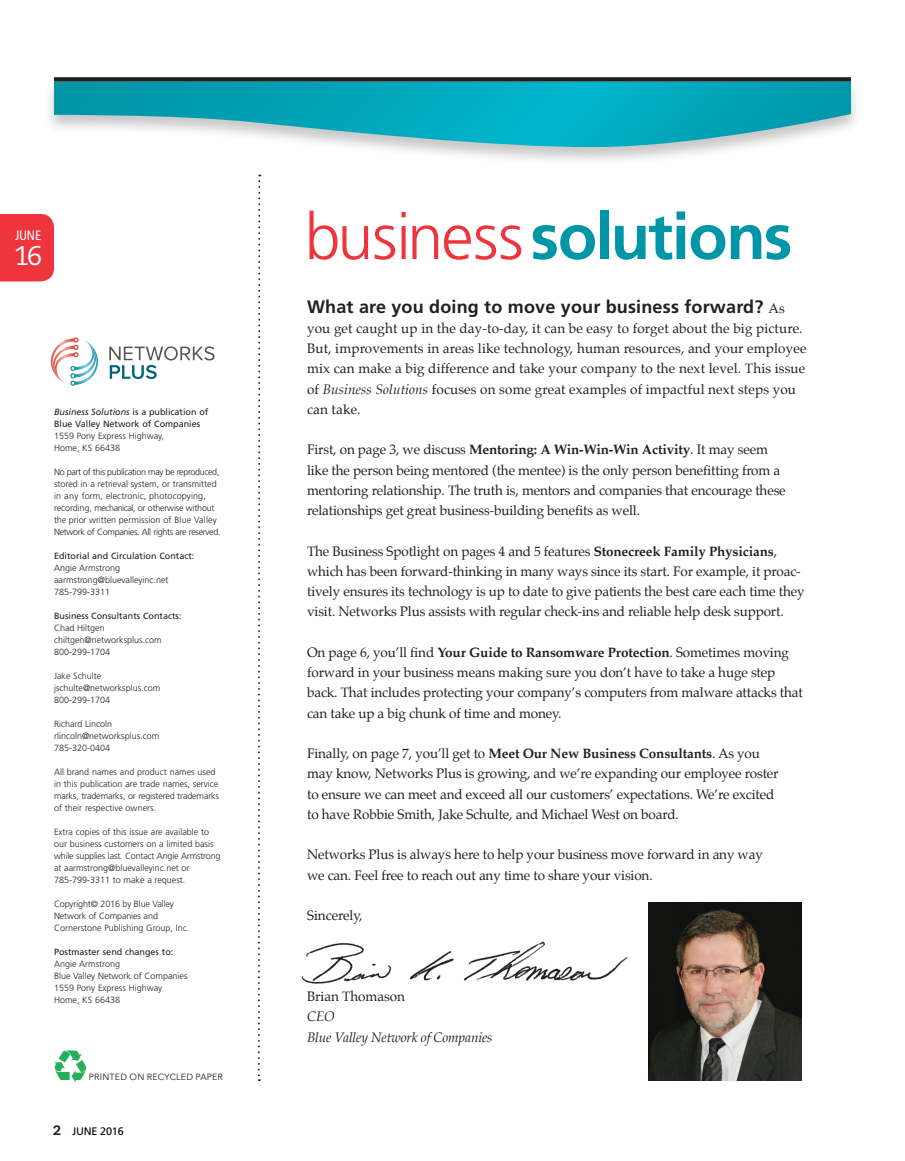
<style>
.page{position:relative;width:905px;height:1161px;background:#fff}
.page>*{position:absolute;margin:0;border:0;box-sizing:border-box;transform-origin:0 0}
.t1{font:700 64.5px "Frutiger";letter-spacing:-.025em;color:#0096a8}
.t2{font:27px "Caecilia LT Std";color:#fff}
.t3{font:700 18px "Frutiger";letter-spacing:.01em;color:#231f20}
.t4{font:13.5px/20.2px "Palatino";letter-spacing:-.01em;color:#231f20}
.t5{font:13.5px/20.2px "Palatino";letter-spacing:.01em;color:#231f20}
.t6{font:italic 13.5px "Palatino";letter-spacing:-.01em;color:#231f20}
.t7{font:condensed 13.5px "Frutiger";color:#fff}
.t8{font:10.8px "Frutiger";letter-spacing:-.02em;color:#010101}
.t9{font:300 9px/12px "Frutiger";color:#231f20}
.t10{font:300 9px/12px "Frutiger";letter-spacing:-.02em;color:#231f20}
.t11{font:9px "Frutiger";color:#231f20}
.t12{font:italic 9px "Frutiger";color:#231f20}
.sidebar_-_editorial{font:9px "Avenir";letter-spacing:.02em;color:#231f20}
.s1{font-style:normal}
.s2{font-family:"Caecilia LT Std";font-weight:800;font-size:13.5px;color:#231f20}
.s3{font-weight:300;color:#ee343d}
.s4{font-family:"Palatino";font-weight:400;font-size:13.5px}
.s5{font-style:italic}
.s6{font-weight:700}
</style>
<div class="page">
<div style="left:54px;top:77px;width:796px;height:5px;background:#231f20"></div>
<svg style="left:258px;top:175px;width:2px;height:906px"></svg>
<div style="left:0;top:214px;width:54px;height:67px;background:#ee343d"></div>
<div style="left:43px;top:79px;width:818px;height:87px;background:#231f20;opacity:.25"></div>
<svg style="left:54px;top:82px;width:796px;height:66px;background:#3ab6c6"></svg>
<img style="left:302px;top:941px;width:326px;height:43px">
<img style="left:648px;top:902px;width:153px;height:178px">
<svg style="left:54px;top:1050px;width:32px;height:33px"></svg>
<svg style="left:109px;top:346px;width:105px;height:33px"></svg>
<svg style="left:51px;top:337px;width:47px;height:49px"></svg>
<p class="t7" style="left:15px;top:227px;width:28px">JUNE</p>
<p class="t2" style="left:14px;top:240px;width:30px">16</p>
<p class="t12" style="left:54px;top:406px;width:156px">Business Solutions <span class="s1">is a publication of</span></p>
<p class="t11" style="left:54px;top:418px;width:148px">Blue Valley Network of Companies</p>
<p class="t9" style="left:54px;top:430px;width:111px">1559 Pony Express Highway,</p>
<p class="t9" style="left:54px;top:442px;width:68px">Home, KS 66438</p>
<p class="t10" style="left:54px;top:466px;width:168px">No part of this publication may be reproduced, stored in a retrieval system, or transmitted in any form, electronic, photocopying, recording, mechanical, or otherwise without the prior written permission of Blue Valley Network of Companies. All rights are reserved.</p>
<p class="t11" style="left:54px;top:550px;width:142px">Editorial and Circulation Contact:</p>
<p class="t9" style="left:54px;top:562px;width:68px">Angie Armstrong</p>
<p class="t9" style="left:54px;top:574px;width:116px">aarmstrong@bluevalleyinc.net</p>
<p class="t9" style="left:54px;top:586px;width:58px">785-799-3311</p>
<p class="t11" style="left:54px;top:610px;width:129px">Business Consultants Contacts:</p>
<p class="t9" style="left:54px;top:622px;width:52px">Chad Hiltgen</p>
<p class="t9" style="left:54px;top:634px;width:109px">chiltgen@networksplus.com</p>
<p class="t9" style="left:54px;top:646px;width:58px">800-299-1704</p>
<p class="t9" style="left:54px;top:670px;width:49px">Jake Schulte</p>
<p class="t9" style="left:54px;top:682px;width:108px">jschulte@networksplus.com</p>
<p class="t9" style="left:54px;top:694px;width:58px">800-299-1704</p>
<p class="t9" style="left:54px;top:718px;width:60px">Richard Lincoln</p>
<p class="t9" style="left:54px;top:730px;width:107px">rlincoln@networksplus.com</p>
<p class="t9" style="left:54px;top:742px;width:58px">785-320-0404</p>
<p class="t9" style="left:54px;top:766px;width:167px">All brand names and product names used in this publication are trade names, service marks, trademarks, or registered trademarks of their respective owners.</p>
<p class="t9" style="left:54px;top:826px;width:168px">Extra copies of this issue are available to our business customers on a limited basis while supplies last. Contact Angie Armstrong at aarmstrong@bluevalleyinc.net or</p>
<p class="t9" style="left:54px;top:874px;width:133px">785-799-3311 to make a request.</p>
<p class="t9" style="left:54px;top:898px;width:121px">Copyright© 2016 by Blue Valley</p>
<p class="t9" style="left:54px;top:910px;width:137px">Network of Companies and<br>Cornerstone Publishing Group, Inc.</p>
<p class="t11" style="left:54px;top:946px;width:121px">Postmaster send changes to:</p>
<p class="t9" style="left:54px;top:958px;width:68px">Angie Armstrong</p>
<p class="t9" style="left:54px;top:970px;width:135px">Blue Valley Network of Companies</p>
<p class="t9" style="left:54px;top:982px;width:110px">1559 Pony Express Highway</p>
<p class="t9" style="left:54px;top:994px;width:68px">Home, KS 66438</p>
<p class="sidebar_-_editorial" style="left:89px;top:1071px;width:135px">PRINTED ON RECYCLED PAPER</p>
<p class="t8" style="left:53px;top:1125px;width:72px"><span class="s2">2</span> JUNE 2016</p>
<p class="t1" style="left:305px;top:199px;width:489px"><span class="s3">business</span>solutions</p>
<p class="t3" style="left:307px;top:296px;width:479px">What are you doing to move your business forward? <span class="s4">As</span></p>
<p class="t5" style="left:307px;top:318px;width:501px">you get caught up in the day-to-day, it can be easy to forget about the big picture.<br>But, improvements in areas like technology, human resources, and your employee mix can make a big difference and take your company to the next level. This issue of <span class="s5">Business Solutions</span> focuses on some great examples of impactful next steps you can take.</p>
<p class="t4" style="left:307px;top:440px;width:480px">First, on page 3, we discuss <span class="s6">Mentoring: A Win-Win-Win Activity</span>. It may seem like the person being mentored (the mentee) is the only person benefitting from a mentoring relationship. The truth is, mentors and companies that encourage these relationships get great business-building benefits as well.</p>
<p class="t4" style="left:307px;top:541px;width:499px">The Business Spotlight on pages 4 and 5 features <span class="s6">Stonecreek Family Physicians</span>, which has been forward-thinking in many ways since its start. For example, it proac&shy;tively ensures its technology is up to date to give patients the best care each time they visit. Networks Plus assists with regular check-ins and reliable help desk support.</p>
<p class="t4" style="left:307px;top:642px;width:497px">On page 6, you’ll find <span class="s6">Your Guide to Ransomware Protection</span>. Sometimes moving forward in your business means making sure you don’t have to take a huge step back. That includes protecting your company’s computers from malware attacks that can take up a big chunk of time and money.</p>
<p class="t4" style="left:307px;top:743px;width:473px">Finally, on page 7, you’ll get to <span class="s6">Meet Our New Business Consultants</span>. As you may know, Networks Plus is growing, and we’re expanding our employee roster to ensure we can meet and exceed all our customers’ expectations. We’re excited to have Robbie Smith, Jake Schulte, and Michael West on board.</p>
<p class="t4" style="left:307px;top:845px;width:457px">Networks Plus is always here to help your business move forward in any way we can. Feel free to reach out any time to share your vision.</p>
<p class="t4" style="left:307px;top:905px;width:57px">Sincerely,</p>
<p class="t4" style="left:307px;top:986px;width:99px">Brian Thomason</p>
<p class="t6" style="left:307px;top:1006px;width:29px">CEO</p>
<p class="t6" style="left:307px;top:1026px;width:187px">Blue Valley Network of Companies</p>
</div>
